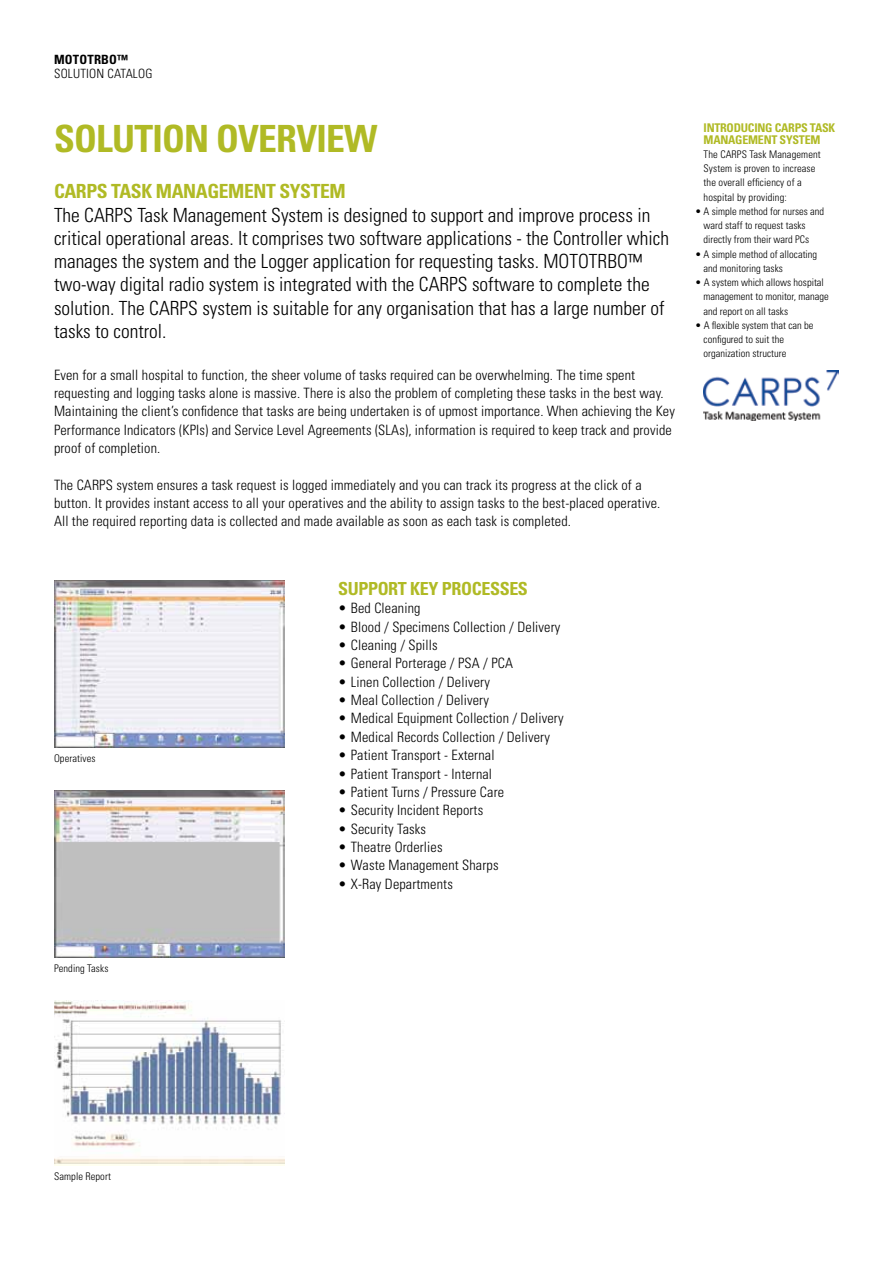
<style>
.page{position:relative;width:893px;height:1263px;background:#fff}
.page>*{position:absolute;margin:0;border:0;box-sizing:border-box;transform-origin:0 0}
.t1{font:700 condensed 37.5px "Univers";letter-spacing:-.02em;color:#b0ba25}
.t2{font:300 condensed 19.5px/23.2px "Univers";color:#000}
.t3{font:700 condensed 19.5px "Univers";letter-spacing:-.02em;color:#b0ba25}
.t4{font:700 condensed 18px "Univers";letter-spacing:-.02em;color:#b0ba25}
.t5{font:300 condensed 14.25px/18.3px "Univers";letter-spacing:.01em;color:#000}
.t6{font:300 condensed 12.75px "Univers";letter-spacing:.015em;color:#000}
.t7{font:700 condensed 12.75px "Univers";letter-spacing:.015em;color:#000}
.t8{font:700 condensed 12px/12px "Univers";letter-spacing:-.02em;color:#b0ba25}
.t9{font:300 condensed 10.5px/14.2px "Univers";color:#000}
</style>
<div class="page">
<img style="left:704px;top:371px;width:135px;height:50px">
<img style="left:54px;top:580px;width:230px;height:167px">
<img style="left:54px;top:790px;width:230px;height:167px">
<img style="left:54px;top:1000px;width:230px;height:165px">
<p class="t7" style="left:54px;top:52px;width:76px">MOTOTRBO™</p>
<p class="t6" style="left:54px;top:66px;width:100px">SOLUTION CATALOG</p>
<h1 class="t1" style="left:54px;top:116px;width:325px">SOLUTION OVERVIEW</h1>
<h2 class="t3" style="left:54px;top:179px;width:293px">CARPS TASK MANAGEMENT SYSTEM</h2>
<p class="t2" style="left:54px;top:203px;width:617px">The CARPS Task Management System is designed to support and improve process in critical operational areas. It comprises two software applications - the Controller which manages the system and the Logger application for requesting tasks. MOTOTRBO™ two-way digital radio system is integrated with the CARPS software to complete the solution. The CARPS system is suitable for any organisation that has a large number of tasks to control.</p>
<p class="t5" style="left:54px;top:365px;width:622px">Even for a small hospital to function, the sheer volume of tasks required can be overwhelming. The time spent requesting and logging tasks alone is massive. There is also the problem of completing these tasks in the best way.<br>Maintaining the client’s confidence that tasks are being undertaken is of upmost importance. When achieving the Key Performance Indicators (KPIs) and Service Level Agreements (SLAs), information is required to keep track and provide proof of completion.</p>
<p class="t5" style="left:54px;top:476px;width:608px">The CARPS system ensures a task request is logged immediately and you can track its progress at the click of a button. It provides instant access to all your operatives and the ability to assign tasks to the best-placed operative.<br>All the required reporting data is collected and made available as soon as each task is completed.</p>
<p class="t9" style="left:54px;top:752px;width:43px">Operatives</p>
<p class="t4" style="left:338px;top:577px;width:191px">SUPPORT KEY PROCESSES</p>
<p class="t5" style="left:338px;top:599px;width:84px">• Bed Cleaning</p>
<p class="t5" style="left:338px;top:617px;width:224px">• Blood / Specimens Collection / Delivery</p>
<p class="t5" style="left:338px;top:636px;width:101px">• Cleaning / Spills</p>
<p class="t5" style="left:338px;top:654px;width:177px">• General Porterage / PSA / PCA</p>
<p class="t5" style="left:338px;top:672px;width:153px">• Linen Collection / Delivery</p>
<p class="t5" style="left:338px;top:691px;width:152px">• Meal Collection / Delivery</p>
<p class="t5" style="left:338px;top:709px;width:227px">• Medical Equipment Collection / Delivery</p>
<p class="t5" style="left:338px;top:728px;width:213px">• Medical Records Collection / Delivery</p>
<p class="t5" style="left:338px;top:746px;width:158px">• Patient Transport - External</p>
<p class="t5" style="left:338px;top:764px;width:156px">• Patient Transport - Internal</p>
<p class="t5" style="left:338px;top:783px;width:168px">• Patient Turns / Pressure Care</p>
<p class="t5" style="left:338px;top:801px;width:147px">• Security Incident Reports</p>
<p class="t5" style="left:338px;top:819px;width:89px">• Security Tasks</p>
<p class="t5" style="left:338px;top:838px;width:106px">• Theatre Orderlies</p>
<p class="t5" style="left:338px;top:856px;width:162px">• Waste Management Sharps</p>
<p class="t5" style="left:338px;top:875px;width:116px">• X-Ray Departments</p>
<p class="t8" style="left:704px;top:121px;width:133px">INTRODUCING CARPS TASK<br>MANAGEMENT SYSTEM</p>
<p class="t9" style="left:704px;top:147px;width:119px">The CARPS Task Management<br>System is proven to increase the overall efficiency of a hospital by providing:</p>
<p class="t9" style="left:704px;top:204px;width:122px;text-indent:-9px">• A simple method for nurses and ward staff to request tasks directly from their ward PCs</p>
<p class="t9" style="left:704px;top:247px;width:115px;text-indent:-9px">• A simple method of allocating and monitoring tasks</p>
<p class="t9" style="left:704px;top:275px;width:127px;text-indent:-9px">• A system which allows hospital management to monitor, manage and report on all tasks</p>
<p class="t9" style="left:704px;top:318px;width:111px;text-indent:-9px">• A flexible system that can be configured to suit the organization structure</p>
<p class="t9" style="left:54px;top:961px;width:56px">Pending Tasks</p>
<p class="t9" style="left:54px;top:1169px;width:58px">Sample Report</p>
</div>
